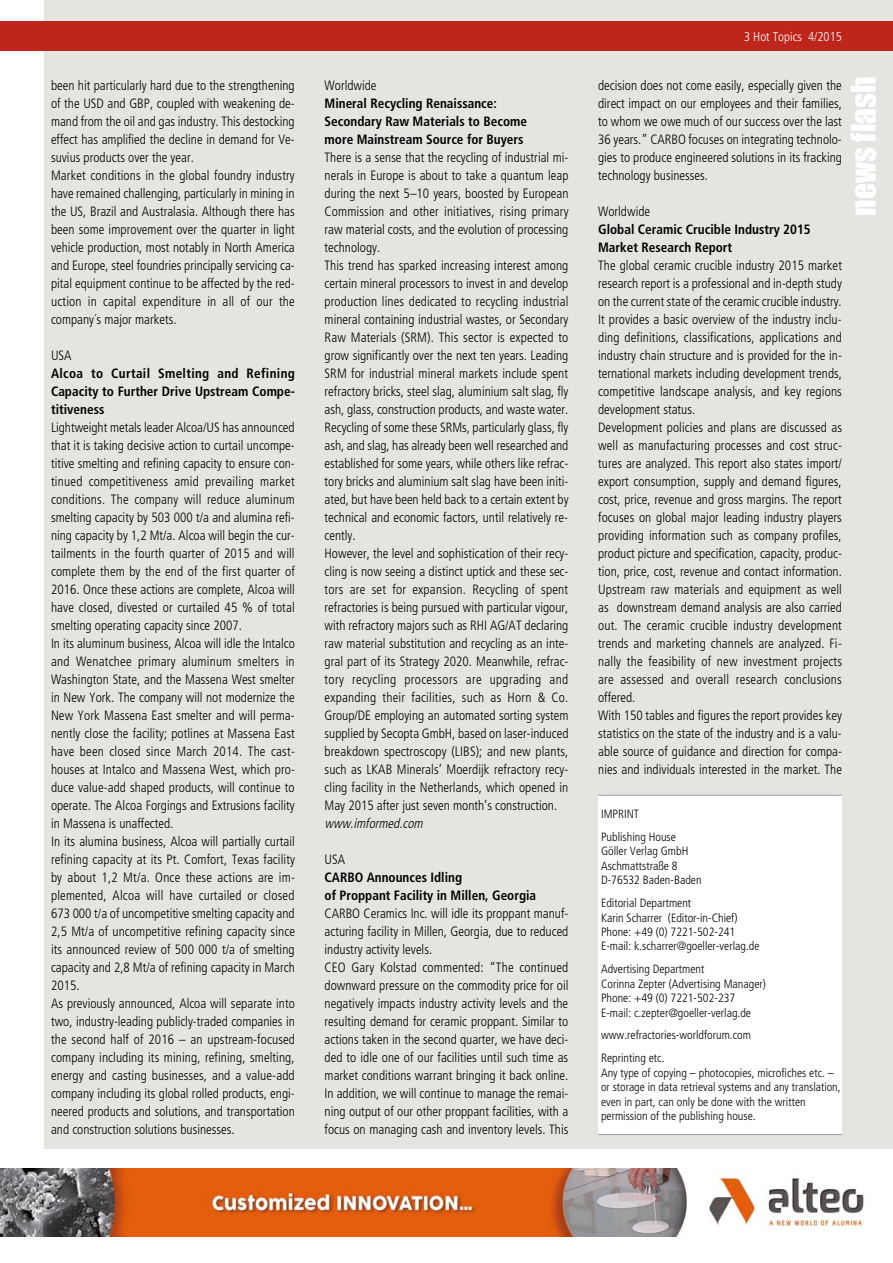
<style>
.page{position:relative;width:893px;height:1263px;background:#fff}
.page>*{position:absolute;margin:0;border:0;box-sizing:border-box;transform-origin:0 0}
.t1{font:31.5px "Impact";color:#fff}
.t2{font:300 condensed 13.5px/18px "Frutiger";color:#000}
.t3{font:700 condensed 13.5px/18px "Frutiger";color:#000}
.t4{font:italic 300 condensed 13.5px "Frutiger";color:#000}
.t5{font:300 condensed 12.75px "Frutiger";color:#fff}
.t6{font:300 condensed 12px/14.4px "Frutiger";color:#000}
</style>
<div class="page">
<div style="left:45px;top:0;width:848px;height:1148px;background:#e5e4e0"></div>
<div style="left:598px;top:795px;width:244px;height:339px;background:#fff"></div>
<hr style="left:598px;top:795px;width:244px;height:1px;background:#9c9d9d">
<hr style="left:598px;top:1134px;width:244px;height:1px;background:#9c9d9d">
<img style="left:0;top:1169px;width:864px;height:68px">
<div style="left:0;top:21px;width:893px;height:30px;background:#be251b"></div>
<p class="t2" style="left:51px;top:77px;width:245px">been hit particularly hard due to the strengthening of the USD and GBP, coupled with weakening de&shy;mand from the oil and gas industry. This destocking effect has amplified the decline in demand for Ve&shy;suvius products over the year.<br>Market conditions in the global foundry industry have remained challenging, particularly in mining in the US, Brazil and Australasia. Although there has been some improvement over the quarter in light vehicle production, most notably in North America and Europe, steel foundries principally servicing ca&shy;pital equipment continue to be affected by the red&shy;uction in capital expenditure in all of our the company´s major markets.</p>
<p class="t2" style="left:51px;top:346px;width:22px">USA</p>
<p class="t3" style="left:51px;top:364px;width:245px;text-align:justify">Alcoa to Curtail Smelting and Refining Capacity to Further Drive Upstream Compe&shy;titiveness</p>
<p class="t2" style="left:51px;top:418px;width:245px">Lightweight metals leader Alcoa/US has announced that it is taking decisive action to curtail uncompe&shy;titive smelting and refining capacity to ensure con&shy;tinued competitiveness amid prevailing market conditions. The company will reduce aluminum smelting capacity by 503 000 t/a and alumina refi&shy;ning capacity by 1,2 Mt/a. Alcoa will begin the cur&shy;tailments in the fourth quarter of 2015 and will complete them by the end of the first quarter of 2016. Once these actions are complete, Alcoa will have closed, divested or curtailed 45 % of total smelting operating capacity since 2007.<br>In its aluminum business, Alcoa will idle the Intalco and Wenatchee primary aluminum smelters in Washington State, and the Massena West smelter in New York. The company will not modernize the New York Massena East smelter and will perma&shy;nently close the facility; potlines at Massena East have been closed since March 2014. The cast&shy;houses at Intalco and Massena West, which pro&shy;duce value-add shaped products, will continue to operate. The Alcoa Forgings and Extrusions facility in Massena is unaffected.<br>In its alumina business, Alcoa will partially curtail refining capacity at its Pt. Comfort, Texas facility by about 1,2 Mt/a. Once these actions are im&shy;plemented, Alcoa will have curtailed or closed 673 000 t/a of uncompetitive smelting capacity and 2,5 Mt/a of uncompetitive refining capacity since its announced review of 500 000 t/a of smelting capacity and 2,8 Mt/a of refining capacity in March 2015.<br>As previously announced, Alcoa will separate into two, industry-leading publicly-traded companies in the second half of 2016 – an upstream-focused company including its mining, refining, smelting, energy and casting businesses, and a value-add company including its global rolled products, engi&shy;neered products and solutions, and transportation and construction solutions businesses.</p>
<p class="t2" style="left:325px;top:76px;width:53px">Worldwide</p>
<p class="t3" style="left:325px;top:94px;width:204px">Mineral Recycling Renaissance:<br>Secondary Raw Materials to Become more Mainstream Source for Buyers</p>
<p class="t2" style="left:325px;top:148px;width:246px">There is a sense that the recycling of industrial mi&shy;nerals in Europe is about to take a quantum leap during the next 5–10 years, boosted by European Commission and other initiatives, rising primary raw material costs, and the evolution of processing technology.<br>This trend has sparked increasing interest among certain mineral processors to invest in and develop production lines dedicated to recycling industrial mineral containing industrial wastes, or Secondary Raw Materials (SRM). This sector is expected to grow significantly over the next ten years. Leading SRM for industrial mineral markets include spent refractory bricks, steel slag, aluminium salt slag, fly ash, glass, construction products, and waste water.<br>Recycling of some these SRMs, particularly glass, fly ash, and slag, has already been well researched and established for some years, while others like refrac&shy;tory bricks and aluminium salt slag have been initi&shy;ated, but have been held back to a certain extent by technical and economic factors, until relatively re&shy;cently.<br>However, the level and sophistication of their recy&shy;cling is now seeing a distinct uptick and these sec&shy;tors are set for expansion. Recycling of spent refractories is being pursued with particular vigour, with refractory majors such as RHI AG/AT declaring raw material substitution and recycling as an inte&shy;gral part of its Strategy 2020. Meanwhile, refrac&shy;tory recycling processors are upgrading and expanding their facilities, such as Horn &amp; Co.<br>Group/DE employing an automated sorting system supplied by Secopta GmbH, based on laser-induced breakdown spectroscopy (LIBS); and new plants, such as LKAB Minerals’ Moerdijk refractory recy&shy;cling facility in the Netherlands, which opened in May 2015 after just seven month’s construction.</p>
<p class="t4" style="left:325px;top:816px;width:103px">www.imformed.com</p>
<p class="t2" style="left:325px;top:851px;width:22px">USA</p>
<p class="t3" style="left:325px;top:868px;width:213px">CARBO Announces Idling<br>of Proppant Facility in Millen, Georgia</p>
<p class="t2" style="left:325px;top:905px;width:245px">CARBO Ceramics Inc. will idle its proppant manuf&shy;acturing facility in Millen, Georgia, due to reduced industry activity levels.<br>CEO Gary Kolstad commented: “The continued downward pressure on the commodity price for oil negatively impacts industry activity levels and the resulting demand for ceramic proppant. Similar to actions taken in the second quarter, we have deci&shy;ded to idle one of our facilities until such time as market conditions warrant bringing it back online.<br>In addition, we will continue to manage the remai&shy;ning output of our other proppant facilities, with a focus on managing cash and inventory levels. This</p>
<p class="t5" style="left:744px;top:29px;width:99px">3 Hot Topics 4/2015</p>
<p class="t2" style="left:598px;top:76px;width:245px;text-align:justify">decision does not come easily, especially given the direct impact on our employees and their families, to whom we owe much of our success over the last 36 years.” CARBO focuses on integrating technolo&shy;gies to produce engineered solutions in its fracking technology businesses.</p>
<p class="t2" style="left:598px;top:202px;width:53px">Worldwide</p>
<p class="t3" style="left:598px;top:220px;width:214px">Global Ceramic Crucible Industry 2015<br>Market Research Report</p>
<p class="t2" style="left:598px;top:256px;width:245px">The global ceramic crucible industry 2015 market research report is a professional and in-depth study on the current state of the ceramic crucible industry.<br>It provides a basic overview of the industry inclu&shy;ding definitions, classifications, applications and industry chain structure and is provided for the in&shy;ternational markets including development trends, competitive landscape analysis, and key regions development status.<br>Development policies and plans are discussed as well as manufacturing processes and cost struc&shy;tures are analyzed. This report also states import/ export consumption, supply and demand figures, cost, price, revenue and gross margins. The report focuses on global major leading industry players providing information such as company profiles, product picture and specification, capacity, produc&shy;tion, price, cost, revenue and contact information.<br>Upstream raw materials and equipment as well as downstream demand analysis are also carried out. The ceramic crucible industry development trends and marketing channels are analyzed. Fi&shy;nally the feasibility of new investment projects are assessed and overall research conclusions offered.<br>With 150 tables and figures the report provides key statistics on the state of the industry and is a valu&shy;able source of guidance and direction for compa&shy;nies and individuals interested in the market. The</p>
<p class="t6" style="left:601px;top:803px;width:76px;line-height:23px">IMPRINT<br>Publishing House</p>
<p class="t6" style="left:601px;top:844px;width:102px">Göller Verlag GmbH<br>Aschmattstraße 8<br>D-76532 Baden-Baden</p>
<p class="t6" style="left:601px;top:896px;width:160px">Editorial Department<br>Karin Scharrer (Editor-in-Chief)<br>Phone: +49 (0) 7221-502-241<br>E-mail: k.scharrer@goeller-verlag.de</p>
<p class="t6" style="left:601px;top:962px;width:166px">Advertising Department<br>Corinna Zepter (Advertising Manager)<br>Phone: +49 (0) 7221-502-237<br>E-mail: c.zepter@goeller-verlag.de</p>
<p class="t6" style="left:601px;top:1024px;width:152px;line-height:23px">www.refractories-worldforum.com<br>Reprinting etc.</p>
<p class="t6" style="left:601px;top:1065px;width:241px">Any type of copying – photocopies, microfiches etc. – or storage in data retrieval systems and any translation, even in part, can only be done with the written permission of the publishing house.</p>
<h1 class="t1" style="left:844px;top:216px;width:140px;rotate:-90deg">news flash</h1>
</div>
